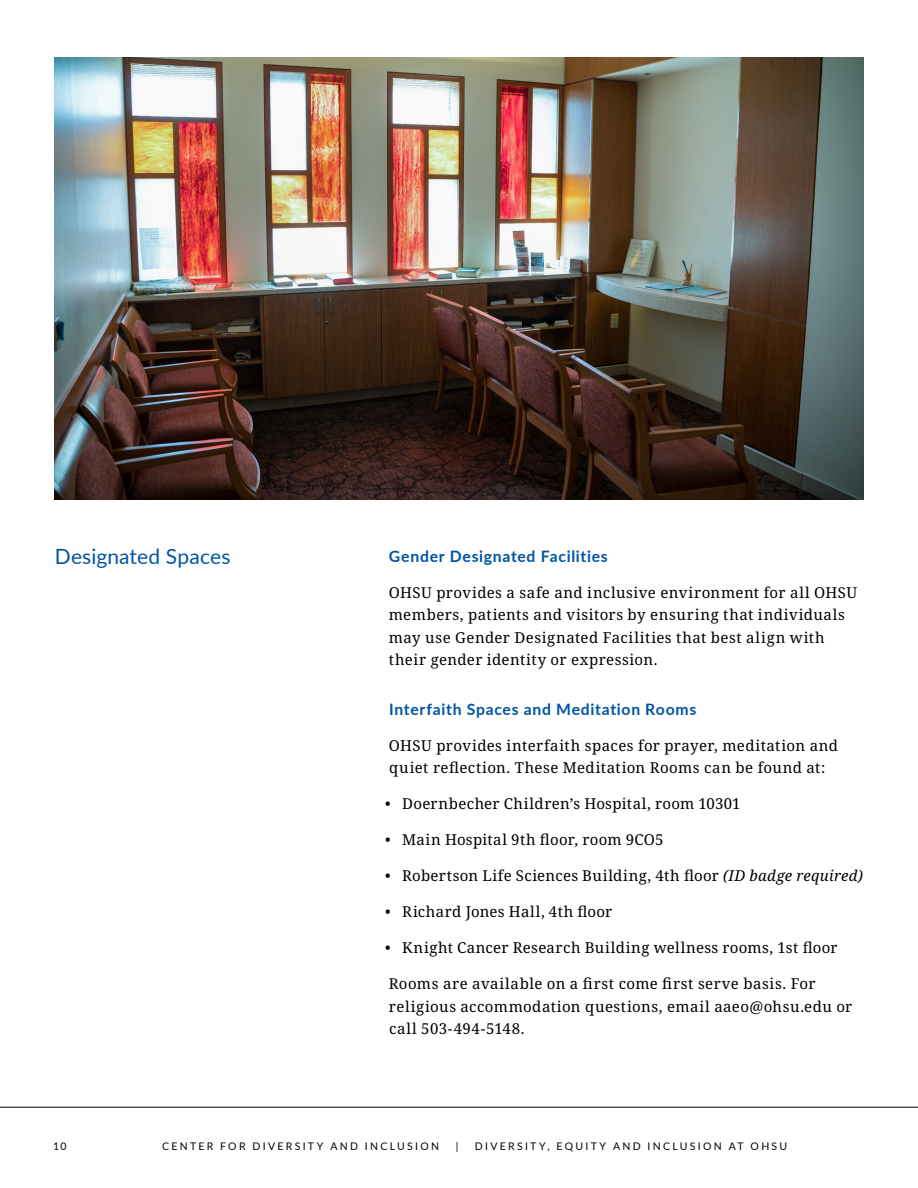
<style>
.page{position:relative;width:918px;height:1188px;background:#fff}
.page>*{position:absolute;margin:0;border:0;box-sizing:border-box;transform-origin:0 0}
.t1{font:21px "Lato";letter-spacing:.005em;color:#0054a6}
.Sub-head_1{font:700 15.75px "Lato";letter-spacing:.045em;color:#0054a6}
.Body_copy{font:15px/22.5px "Noto Serif";letter-spacing:.03em;color:#000}
.t2{font:10.5px "Lato";letter-spacing:.22em;color:#000}
.s1{font-style:italic}
</style>
<div class="page">
<hr style="left:0;top:1107px;width:918px;height:1px;background:#000">
<img style="left:54px;top:58px;width:810px;height:442px">
<p class="t1" style="left:55px;top:541px;width:177px">Designated Spaces</p>
<p class="Sub-head_1" style="left:389px;top:544px;width:220px">Gender Designated Facilities</p>
<p class="Body_copy" style="left:389px;top:581px;width:470px">OHSU provides a safe and inclusive environment for all OHSU members, patients and visitors by ensuring that individuals may use Gender Designated Facilities that best align with their gender identity or expression.</p>
<p class="Sub-head_1" style="left:389px;top:697px;width:309px">Interfaith Spaces and Meditation Rooms</p>
<p class="Body_copy" style="left:389px;top:734px;width:451px">OHSU provides interfaith spaces for prayer, meditation and quiet reflection. These Meditation Rooms can be found at:</p>
<p class="Body_copy" style="left:385px;top:793px;width:357px">• Doernbecher Children’s Hospital, room 10301</p>
<p class="Body_copy" style="left:385px;top:829px;width:280px">• Main Hospital 9th floor, room 9CO5</p>
<p class="Body_copy" style="left:385px;top:865px;width:479px">• Robertson Life Sciences Building, 4th floor <span class="s1">(ID badge required)</span></p>
<p class="Body_copy" style="left:385px;top:901px;width:229px">• Richard Jones Hall, 4th floor</p>
<p class="Body_copy" style="left:385px;top:937px;width:454px">• Knight Cancer Research Building wellness rooms, 1st floor</p>
<p class="Body_copy" style="left:389px;top:973px;width:465px">Rooms are available on a first come first serve basis. For religious accommodation questions, email aaeo@ohsu.edu or call 503-494-5148.</p>
<p class="t2" style="left:53px;top:1139px;width:15px">10</p>
<p class="t2" style="left:162px;top:1139px;width:279px">CENTER FOR DIVERSITY AND INCLUSION</p>
<p class="t2" style="left:456px;top:1139px;width:4px">|</p>
<p class="t2" style="left:475px;top:1139px;width:314px">DIVERSITY, EQUITY AND INCLUSION AT OHSU</p>
</div>
